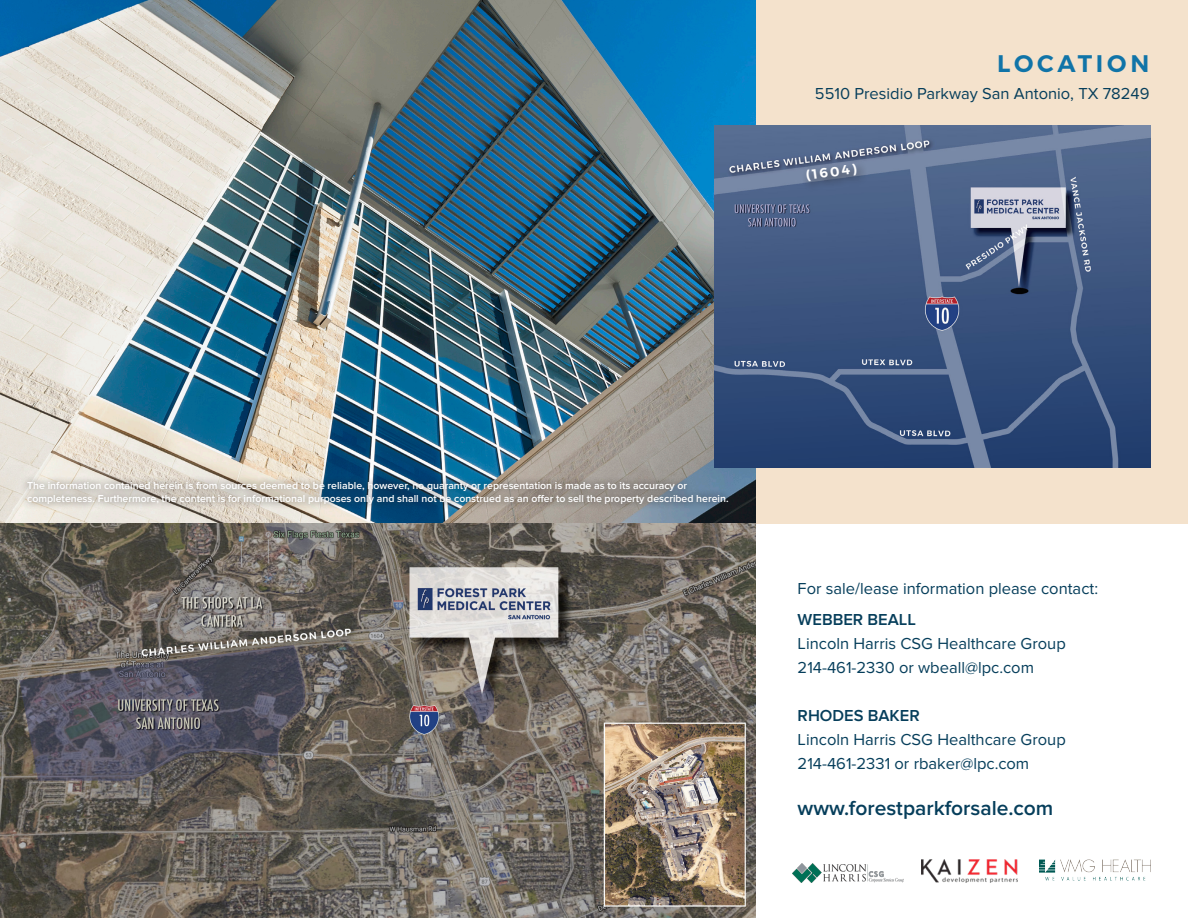
<style>
.page{position:relative;width:1188px;height:918px;background:#fff}
.page>*{position:absolute;margin:0;border:0;box-sizing:border-box;transform-origin:0 0}
.t1{font:600 24px "Montserrat";letter-spacing:.16em;color:#1074a8}
.t2{font:600 21px "Proxima Nova";color:#063e5b}
.t3{font:16.5px "Proxima Nova";color:#063e5b}
.t4{font:600 16.5px "Proxima Nova";color:#063e5b}
.t5{font:600 13.5px "Montserrat";color:#fff}
.t6{font:600 10.5px/12.6px "Proxima Nova";color:#fff}
</style>
<div class="page">
<div style="left:756px;top:0;width:432px;height:524px;background:#f4e2cc"></div>
<img style="left:0;top:0;width:756px;height:524px">
<img style="left:0;top:524px;width:756px;height:394px">
<img style="left:715px;top:126px;width:436px;height:342px">
<div style="left:802px;top:159px;width:65px;height:33px;background:#231f20;opacity:.75"></div>
<img style="left:793px;top:864px;width:111px;height:19px">
<img style="left:1040px;top:859px;width:111px;height:22px">
<img style="left:922px;top:859px;width:95px;height:24px">
<div style="left:20px;top:474px;width:715px;height:38px;background:#231f20;opacity:.75"></div>
<p class="t1" style="left:997px;top:48px;width:154px">LOCATION</p>
<p class="t3" style="left:815px;top:84px;width:336px">5510 Presidio Parkway San Antonio, TX 78249</p>
<p class="t5" style="left:805px;top:167px;width:53px;rotate:-8deg">(1604)</p>
<p class="t6" style="left:27px;top:480px;width:703px">The information contained herein is from sources deemed to be reliable, however, no guaranty or representation is made as to its accuracy or completeness. Furthermore, the content is for informational purposes only and shall not be construed as an offer to sell the property described herein.</p>
<p class="t3" style="left:798px;top:579px;width:302px">For sale/lease information please contact:</p>
<p class="t4" style="left:798px;top:610px;width:120px">WEBBER BEALL</p>
<p class="t3" style="left:798px;top:634px;width:270px">Lincoln Harris CSG Healthcare Group</p>
<p class="t3" style="left:798px;top:658px;width:238px">214-461-2330 or wbeall@lpc.com</p>
<p class="t4" style="left:798px;top:706px;width:124px">RHODES BAKER</p>
<p class="t3" style="left:798px;top:730px;width:270px">Lincoln Harris CSG Healthcare Group</p>
<p class="t3" style="left:798px;top:754px;width:233px">214-461-2331 or rbaker@lpc.com</p>
<p class="t2" style="left:798px;top:795px;width:257px">www.forestparkforsale.com</p>
</div>
